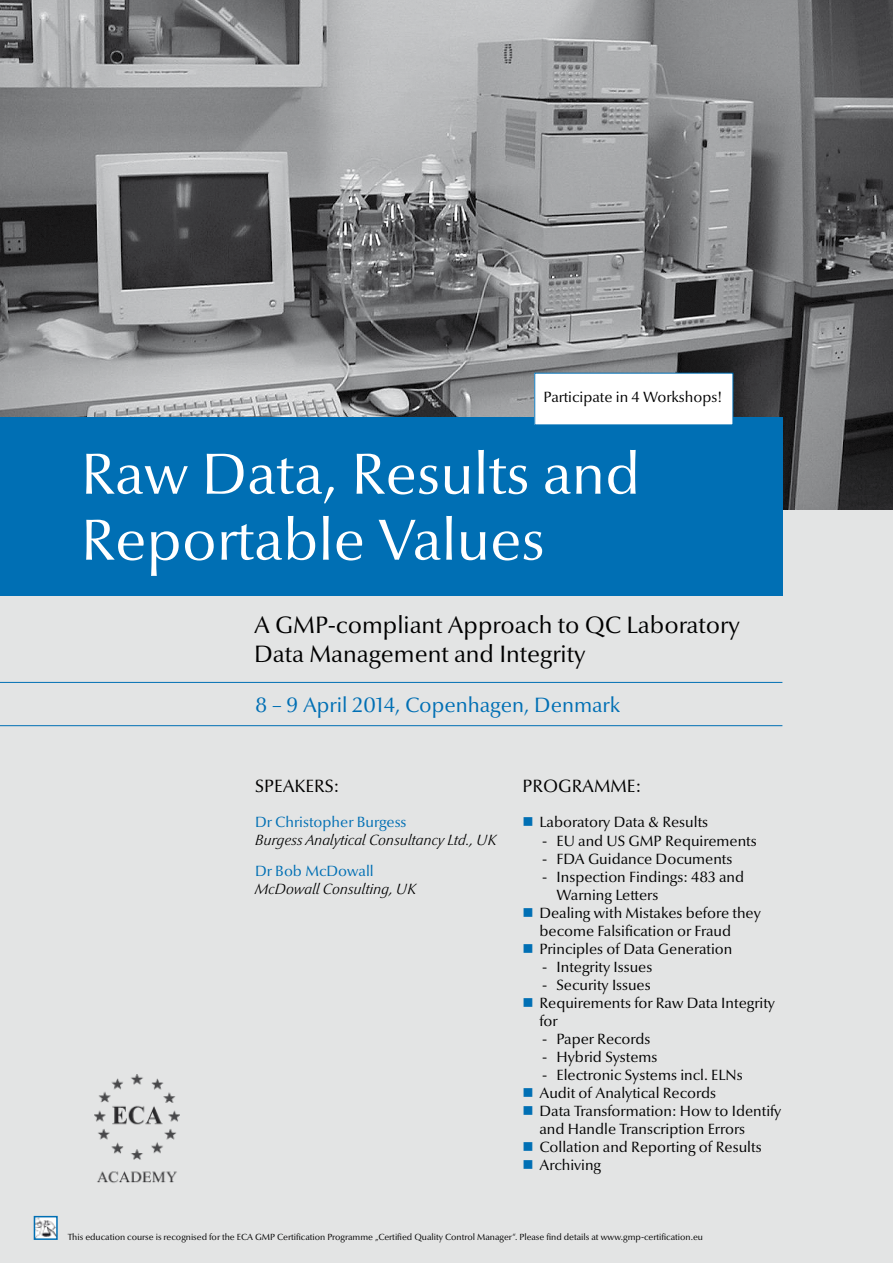
<style>
.page{position:relative;width:893px;height:1263px;background:#fff}
.page>*{position:absolute;margin:0;border:0;box-sizing:border-box;transform-origin:0 0}
.t1{font:58.5px/66px "Optima Nova LT";color:#fff}
.t2{font:24px/28.8px "Optima Nova LT";color:#000}
.t3{font:21px "Optima Nova LT";color:#006fb4}
.t4{font:18px "Optima Nova LT";color:#000}
.t5{font:15px/18px "Optima Nova LT";color:#000}
.t6{font:italic 300 15px "Optima Nova LT";color:#000}
.t7{font:15px "Optima Nova LT";color:#006fb4}
.t8{font:9px "Optima Nova LT";color:#000}
</style>
<div class="page">
<img style="left:0;top:0;width:893px;height:510px">
<div style="left:0;top:510px;width:893px;height:753px;background:#e3e4e4"></div>
<div style="left:0;top:417px;width:782px;height:178px;background:#006fb4"></div>
<img style="left:94px;top:1074px;width:86px;height:109px">
<hr style="left:0;top:682px;width:782px;height:1px;background:#006fb4">
<hr style="left:0;top:725px;width:782px;height:1px;background:#006fb4">
<div style="left:535px;top:373px;width:198px;height:52px;background:#fff"></div>
<img style="left:37px;top:1219px;width:18px;height:18px">
<div style="left:34px;top:1216px;width:24px;height:24px;border:2px solid #006fb4"></div>
<p class="t5" style="left:544px;top:388px;width:180px">Participate in 4 Workshops!</p>
<h1 class="t1" style="left:81px;top:442px;width:561px">Raw Data, Results and<br>Reportable Values</h1>
<h2 class="t2" style="left:254px;top:611px;width:487px">A GMP-compliant Approach to QC Laboratory<br>Data Management and Integrity</h2>
<h3 class="t3" style="left:255px;top:692px;width:367px">8 – 9 April 2014, Copenhagen, Denmark</h3>
<p class="t4" style="left:255px;top:776px;width:85px">SPEAKERS:</p>
<p class="t7" style="left:255px;top:813px;width:153px">Dr Christopher Burgess</p>
<p class="t6" style="left:255px;top:831px;width:243px">Burgess Analytical Consultancy Ltd., UK</p>
<p class="t7" style="left:255px;top:862px;width:120px">Dr Bob McDowall</p>
<p class="t6" style="left:255px;top:880px;width:162px">McDowall Consulting, UK</p>
<p class="t4" style="left:522px;top:776px;width:120px">PROGRAMME:</p>
<p class="t5" style="left:539px;top:813px;width:170px">Laboratory Data &amp; Results</p>
<p class="t5" style="left:542px;top:832px;width:216px">- EU and US GMP Requirements</p>
<p class="t5" style="left:542px;top:850px;width:192px">- FDA Guidance Documents</p>
<p class="t5" style="left:542px;top:868px;width:204px">- Inspection Findings: 483 and</p>
<p class="t5" style="left:556px;top:886px;width:103px">Warning Letters</p>
<p class="t5" style="left:539px;top:904px;width:223px">Dealing with Mistakes before they</p>
<p class="t5" style="left:539px;top:922px;width:193px">become Falsification or Fraud</p>
<p class="t5" style="left:539px;top:940px;width:194px">Principles of Data Generation</p>
<p class="t5" style="left:542px;top:958px;width:112px">- Integrity Issues</p>
<p class="t5" style="left:539px;top:976px;width:237px">- Security Issues<br>Requirements for Raw Data Integrity for</p>
<p class="t5" style="left:542px;top:1030px;width:110px">- Paper Records</p>
<p class="t5" style="left:542px;top:1048px;width:117px">- Hybrid Systems</p>
<p class="t5" style="left:539px;top:1066px;width:243px">- Electronic Systems incl. ELNs<br>Audit of Analytical Records<br>Data Transformation: How to Identify and Handle Transcription Errors<br>Collation and Reporting of Results<br>Archiving</p>
<p class="t8" style="left:68px;top:1231px;width:637px">This education course is recognised for the ECA GMP Certification Programme „Certified Quality Control Manager“. Please find details at www.gmp-certification.eu</p>
</div>
